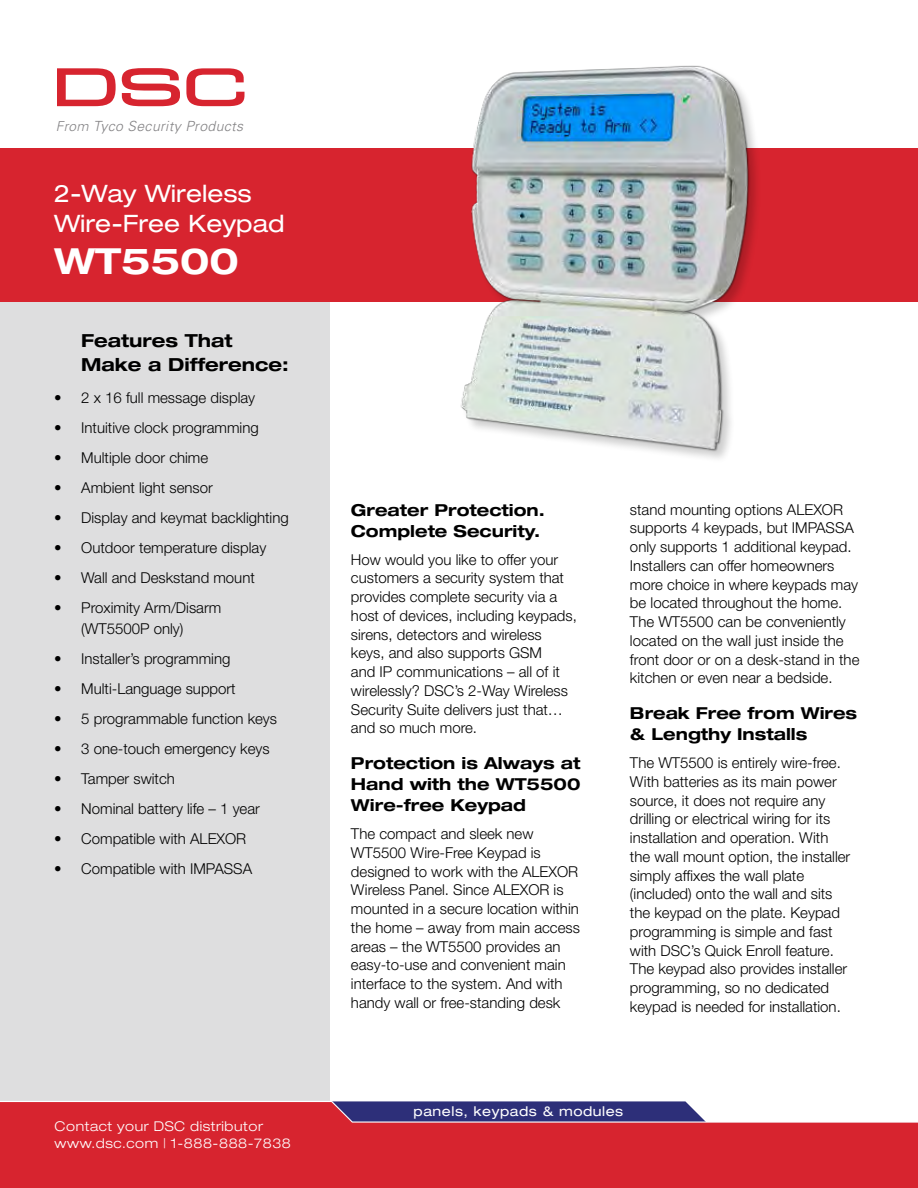
<style>
.page{position:relative;width:918px;height:1188px;background:#fff}
.page>*{position:absolute;margin:0;border:0;box-sizing:border-box;transform-origin:0 0}
.t1{font:700 expanded 36px "Helvetica Neue LT Pro";color:#fff}
.t2{font:expanded 24px/30px "Helvetica Neue LT Pro";color:#fff}
.t3{font:700 expanded 18px/24px "Helvetica Neue LT Pro";color:#000}
.t4{font:700 expanded 16.5px/21px "Helvetica Neue LT Pro";color:#000}
.t5{font:300 15px/18.8px "Helvetica Neue LT Pro";color:#000}
.t6{font:italic 300 13.95px "Univers";letter-spacing:.025em;color:#848385}
.t7{font:300 expanded 13.5px/16.5px "Helvetica Neue LT Pro";letter-spacing:.04em;color:#fff}
.t8{font:expanded 13.5px "Helvetica Neue LT Pro";letter-spacing:.04em;color:#fff}
.s1{font-size:13.65px}
</style>
<div class="page">
<div style="left:0;top:162px;width:330px;height:1026px;background:#dededf"></div>
<div style="left:0;top:148px;width:918px;height:154px;background:#d7242f"></div>
<svg style="left:0;top:1101px;width:918px;height:87px;background:#ca3444"></svg>
<svg style="left:57px;top:68px;width:59px;height:38px"></svg>
<svg style="left:122px;top:68px;width:58px;height:38px"></svg>
<svg style="left:186px;top:68px;width:59px;height:38px"></svg>
<img style="left:460px;top:65px;width:297px;height:394px">
<p class="t6" style="left:56px;top:118px;width:189px"><span class="s1">From</span> Tyco Security Products</p>
<h2 class="t2" style="left:54px;top:179px;width:232px">2-Way Wireless<br>Wire-Free Keypad</h2>
<h1 class="t1" style="left:54px;top:238px;width:186px">WT5500</h1>
<p class="t3" style="left:81px;top:328px;width:209px">Features That<br>Make a Difference:</p>
<p class="t5" style="left:54px;top:388px;width:202px">• 2 x 16 full message display</p>
<p class="t5" style="left:54px;top:418px;width:206px">• Intuitive clock programming</p>
<p class="t5" style="left:54px;top:448px;width:155px">• Multiple door chime</p>
<p class="t5" style="left:54px;top:478px;width:160px">• Ambient light sensor</p>
<p class="t5" style="left:54px;top:508px;width:236px">• Display and keymat backlighting</p>
<p class="t5" style="left:54px;top:538px;width:214px">• Outdoor temperature display</p>
<p class="t5" style="left:54px;top:568px;width:202px">• Wall and Deskstand mount</p>
<p class="t5" style="left:81px;top:597px;width:141px;line-height:21px;text-indent:-27px">• Proximity Arm/Disarm (WT5500P only)</p>
<p class="t5" style="left:54px;top:649px;width:178px">• Installer’s programming</p>
<p class="t5" style="left:54px;top:679px;width:183px">• Multi-Language support</p>
<p class="t5" style="left:54px;top:709px;width:224px">• 5 programmable function keys</p>
<p class="t5" style="left:54px;top:739px;width:217px">• 3 one-touch emergency keys</p>
<p class="t5" style="left:54px;top:769px;width:122px">• Tamper switch</p>
<p class="t5" style="left:54px;top:799px;width:207px">• Nominal battery life – 1 year</p>
<p class="t5" style="left:54px;top:829px;width:194px">• Compatible with ALEXOR</p>
<p class="t5" style="left:54px;top:859px;width:199px">• Compatible with IMPASSA</p>
<p class="t7" style="left:55px;top:1118px;width:238px">Contact your DSC distributor www.dsc.com | 1-888-888-7838</p>
<p class="t4" style="left:351px;top:499px;width:195px">Greater Protection.<br>Complete Security.</p>
<p class="t5" style="left:351px;top:550px;width:227px">How would you like to offer your customers a security system that provides complete security via a host of devices, including keypads, sirens, detectors and wireless keys, and also supports GSM<br>and IP communications – all of it wirelessly? DSC’s 2-Way Wireless<br>Security Suite delivers just that… and so much more.</p>
<p class="t4" style="left:351px;top:752px;width:231px;text-align:justify">Protection is Always at Hand with the WT5500<br>Wire-free Keypad</p>
<p class="t5" style="left:351px;top:824px;width:230px">The compact and sleek new<br>WT5500 Wire-Free Keypad is designed to work with the ALEXOR<br>Wireless Panel. Since ALEXOR is mounted in a secure location within the home – away from main access areas – the WT5500 provides an easy-to-use and convenient main interface to the system. And with handy wall or free-standing desk</p>
<p class="t5" style="left:630px;top:500px;width:231px">stand mounting options ALEXOR supports 4 keypads, but IMPASSA only supports 1 additional keypad.<br>Installers can offer homeowners more choice in where keypads may be located throughout the home.<br>The WT5500 can be conveniently located on the wall just inside the front door or on a desk-stand in the kitchen or even near a bedside.</p>
<p class="t4" style="left:630px;top:703px;width:229px">Break Free from Wires &amp; Lengthy Installs</p>
<p class="t5" style="left:630px;top:753px;width:222px">The WT5500 is entirely wire-free.<br>With batteries as its main power source, it does not require any drilling or electrical wiring for its installation and operation. With the wall mount option, the installer simply affixes the wall plate (included) onto the wall and sits the keypad on the plate. Keypad programming is simple and fast with DSC’s Quick Enroll feature.<br>The keypad also provides installer programming, so no dedicated keypad is needed for installation.</p>
<p class="t8" style="left:414px;top:1103px;width:211px">panels, keypads &amp; modules</p>
</div>
